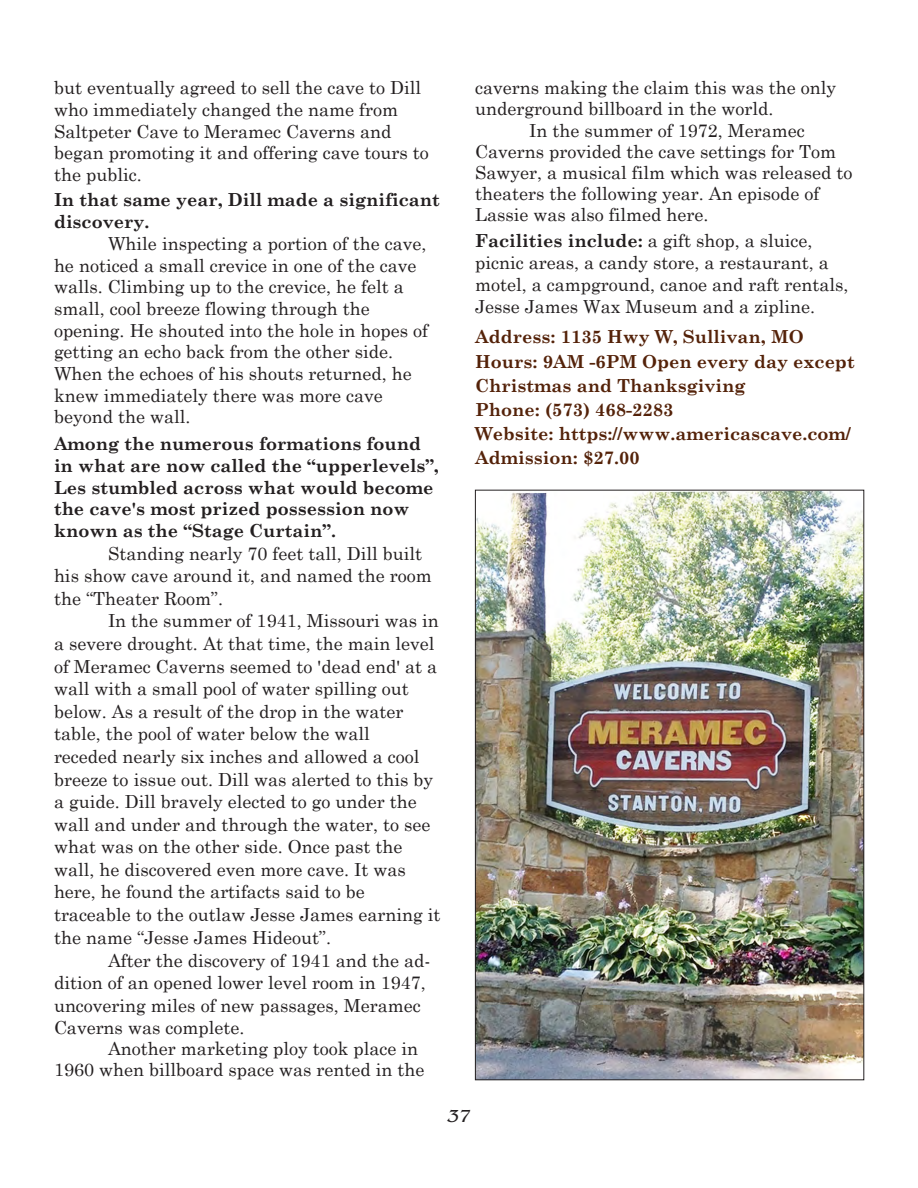
<style>
.page{position:relative;width:918px;height:1188px;background:#fff}
.page>*{position:absolute;margin:0;border:0;box-sizing:border-box;transform-origin:0 0}
.t1{font:18px/22.6px "Century Schoolbook";color:#231f20}
.t2{font:700 18px/21.8px "Century Schoolbook";color:#231f20}
.t3{font:700 18px/24.2px "Century Schoolbook";color:#542209}
.t4{font:italic 18px "Benguiat";color:#231f20}
.s1{font-weight:400}
</style>
<div class="page">
<img style="left:477px;top:492px;width:385px;height:586px">
<p class="t1" style="left:54px;top:77px;width:376px;line-height:21.8px">but eventually agreed to sell the cave to Dill who immediately changed the name from Saltpeter Cave to Meramec Caverns and began promoting it and offering cave tours to the public.</p>
<p class="t2" style="left:54px;top:189px;width:387px">In that same year, Dill made a significant discovery.</p>
<p class="t1" style="left:54px;top:232px;width:374px;line-height:21.8px;text-indent:54px">While inspecting a portion of the cave, he noticed a small crevice in one of the cave walls. Climbing up to the crevice, he felt a small, cool breeze flowing through the</p>
<p class="t1" style="left:54px;top:319px;width:376px;line-height:21.8px">opening. He shouted into the hole in hopes of getting an echo back from the other side.<br>When the echoes of his shouts returned, he knew immediately there was more cave</p>
<p class="t1" style="left:54px;top:405px;width:138px">beyond the wall.</p>
<p class="t2" style="left:54px;top:432px;width:387px">Among the numerous formations found in what are now called the “upperlevels”, Les stumbled across what would become the cave's most prized possession now known as the “Stage Curtain”.</p>
<p class="t1" style="left:54px;top:541px;width:379px;text-indent:54px">Standing nearly 70 feet tall, Dill built his show cave around it, and named the room the “Theater Room”.</p>
<p class="t1" style="left:54px;top:609px;width:386px;text-indent:54px">In the summer of 1941, Missouri was in a severe drought. At that time, the main level of Meramec Caverns seemed to 'dead end' at a wall with a small pool of water spilling out below. As a result of the drop in the water table, the pool of water below the wall</p>
<p class="t1" style="left:54px;top:745px;width:381px">receded nearly six inches and allowed a cool breeze to issue out. Dill was alerted to this by a guide. Dill bravely elected to go under the wall and under and through the water, to see what was on the other side. Once past the wall, he discovered even more cave. It was here, he found the artifacts said to be</p>
<p class="t1" style="left:54px;top:903px;width:388px">traceable to the outlaw Jesse James earning it the name “Jesse James Hideout”.</p>
<p class="t1" style="left:54px;top:948px;width:378px;text-indent:54px">After the discovery of 1941 and the ad&shy;dition of an opened lower level room in 1947, uncovering miles of new passages, Meramec Caverns was complete.</p>
<p class="t1" style="left:54px;top:1038px;width:372px;line-height:21.1px;text-indent:54px">Another marketing ploy took place in<br>1960 when billboard space was rented in the</p>
<p class="t1" style="left:475px;top:77px;width:363px;line-height:21.1px">caverns making the claim this was the only underground billboard in the world.</p>
<p class="t1" style="left:529px;top:118px;width:277px">In the summer of 1972, Meramec</p>
<p class="t1" style="left:475px;top:140px;width:379px;line-height:21.1px">Caverns provided the cave settings for Tom<br>Sawyer, a musical film which was released to theaters the following year. An episode of</p>
<p class="t1" style="left:475px;top:203px;width:235px">Lassie was also filmed here.</p>
<p class="t2" style="left:475px;top:230px;width:339px">Facilities include: <span class="s1">a gift shop, a sluice,</span></p>
<p class="t1" style="left:475px;top:251px;width:375px;line-height:21.8px">picnic areas, a candy store, a restaurant, a motel, a campground, canoe and raft rentals,<br>Jesse James Wax Museum and a zipline.</p>
<p class="t3" style="left:475px;top:324px;width:330px">Address: 1135 Hwy W, Sullivan, MO</p>
<p class="t3" style="left:475px;top:349px;width:381px">Hours: 9AM -6PM Open every day except<br>Christmas and Thanksgiving</p>
<p class="t3" style="left:475px;top:397px;width:200px">Phone: (573) 468-2283</p>
<p class="t3" style="left:475px;top:421px;width:377px">Website: https://www.americascave.com/</p>
<p class="t3" style="left:475px;top:445px;width:166px">Admission: $27.00</p>
<p class="t4" style="left:447px;top:1109px;width:25px">37</p>
</div>
